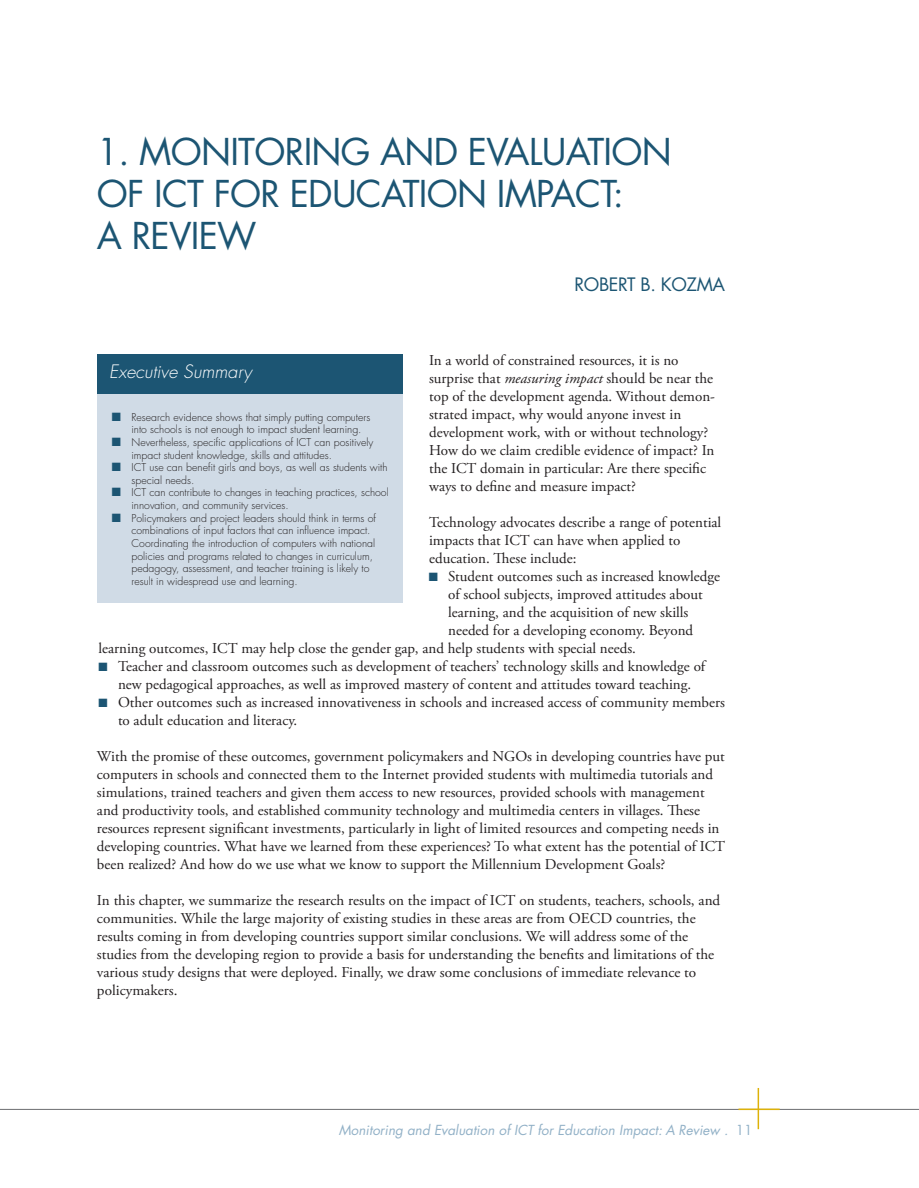
<style>
.page{position:relative;width:919px;height:1188px;background:#fff}
.page>*{position:absolute;margin:0;border:0;box-sizing:border-box;transform-origin:0 0}
.t1{font:36px/42px "Futura";letter-spacing:-.02em;color:#1c5573}
.t2{font:italic 300 18px "Futura";color:#fff}
.t3{font:18px "Futura";letter-spacing:-.02em;color:#1c5573}
.t4{font:15px/18px "Adobe Garamond Pro";color:#231f20}
.t5{font:italic 13.5px "Futura";color:#92b1c7}
.t6{font:12px/25.2px "Zapf Dingbats";color:#1c5573;text-align:justify}
.t7{font:300 10.5px/12.6px "Futura";color:#231f20}
.s1{font-style:italic}
.s2{font-style:normal}
</style>
<div class="page">
<hr style="left:0;top:1109px;width:918px;height:1px;background:#6c6d70">
<hr style="left:757px;top:1088px;width:2px;height:41px;background:#deb208">
<hr style="left:738px;top:1108px;width:41px;height:2px;background:#deb208">
<div style="left:97px;top:394px;width:305px;height:208px;background:#d0dbe6"></div>
<div style="left:97px;top:354px;width:305px;height:40px;background:#1c5573"></div>
<h1 class="t1" style="left:97px;top:134px;width:576px">1. MONITORING AND EVALUATION<br>OF ICT FOR EDUCATION IMPACT:<br>A REVIEW</h1>
<p class="t3" style="left:574px;top:276px;width:152px">ROBERT B. KOZMA</p>
<p class="t4" style="left:429px;top:352px;width:287px">In a world of constrained resources, it is no surprise that <span class="s1">measuring impact</span> should be near the top of the development agenda. Without demon&shy;strated impact, why would anyone invest in development work, with or without technology?<br>How do we claim credible evidence of impact? In the ICT domain in particular: Are there specific ways to define and measure impact?</p>
<p class="t4" style="left:429px;top:514px;width:293px">Technology advocates describe a range of potential impacts that ICT can have when applied to education. These include:</p>
<p class="t4" style="left:448px;top:568px;width:273px">Student outcomes such as increased knowledge</p>
<p class="t4" style="left:448px;top:586px;width:256px">of school subjects, improved attitudes about</p>
<p class="t4" style="left:448px;top:604px;width:242px">learning, and the acquisition of new skills</p>
<p class="t4" style="left:448px;top:622px;width:246px">needed for a developing economy. Beyond</p>
<p class="t4" style="left:98px;top:640px;width:539px">learning outcomes, ICT may help close the gender gap, and help students with special needs.</p>
<p class="t4" style="left:118px;top:658px;width:588px">Teacher and classroom outcomes such as development of teachers’ technology skills and knowledge of</p>
<p class="t4" style="left:118px;top:676px;width:574px">new pedagogical approaches, as well as improved mastery of content and attitudes toward teaching.</p>
<p class="t4" style="left:118px;top:694px;width:608px">Other outcomes such as increased innovativeness in schools and increased access of community members</p>
<p class="t4" style="left:118px;top:712px;width:181px">to adult education and literacy.</p>
<p class="t4" style="left:97px;top:748px;width:629px">With the promise of these outcomes, government policymakers and NGOs in developing countries have put computers in schools and connected them to the Internet provided students with multimedia tutorials and simulations, trained teachers and given them access to new resources, provided schools with management and productivity tools, and established community technology and multimedia centers in villages. These resources represent significant investments, particularly in light of limited resources and competing needs in developing countries. What have we learned from these experiences? To what extent has the potential of ICT been realized? And how do we use what we know to support the Millennium Development Goals?</p>
<p class="t4" style="left:97px;top:892px;width:624px">In this chapter, we summarize the research results on the impact of ICT on students, teachers, schools, and communities. While the large majority of existing studies in these areas are from OECD countries, the results coming in from developing countries support similar conclusions. We will address some of the studies from the developing region to provide a basis for understanding the benefits and limitations of the various study designs that were deployed. Finally, we draw some conclusions of immediate relevance to policymakers.</p>
<p class="t2" style="left:109px;top:363px;width:144px">Executive Summary</p>
<p class="t7" style="left:131px;top:412px;width:259px">Research evidence shows that simply putting computers<br>into schools is not enough to impact student learning.<br>Nevertheless, specific applications of ICT can positively impact student knowledge, skills and attitudes.<br>ICT use can benefit girls and boys, as well as students with special needs.<br>ICT can contribute to changes in teaching practices, school innovation, and community services.<br>Policymakers and project leaders should think in terms of combinations of input factors that can influence impact.<br>Coordinating the introduction of computers with national policies and programs related to changes in curriculum, pedagogy, assessment, and teacher training is likely to result in widespread use and learning.</p>
<p class="t6" style="left:112px;top:404px;width:11px">■ ■ ■ ■ ■</p>
<p class="t6" style="left:428px;top:564px;width:11px">■</p>
<p class="t6" style="left:98px;top:654px;width:11px">■</p>
<p class="t6" style="left:98px;top:690px;width:11px">■</p>
<p class="t5" style="left:339px;top:1123px;width:415px">Monitoring and Evaluation of ICT for Education Impact: A Review . <span class="s2">11</span></p>
</div>
